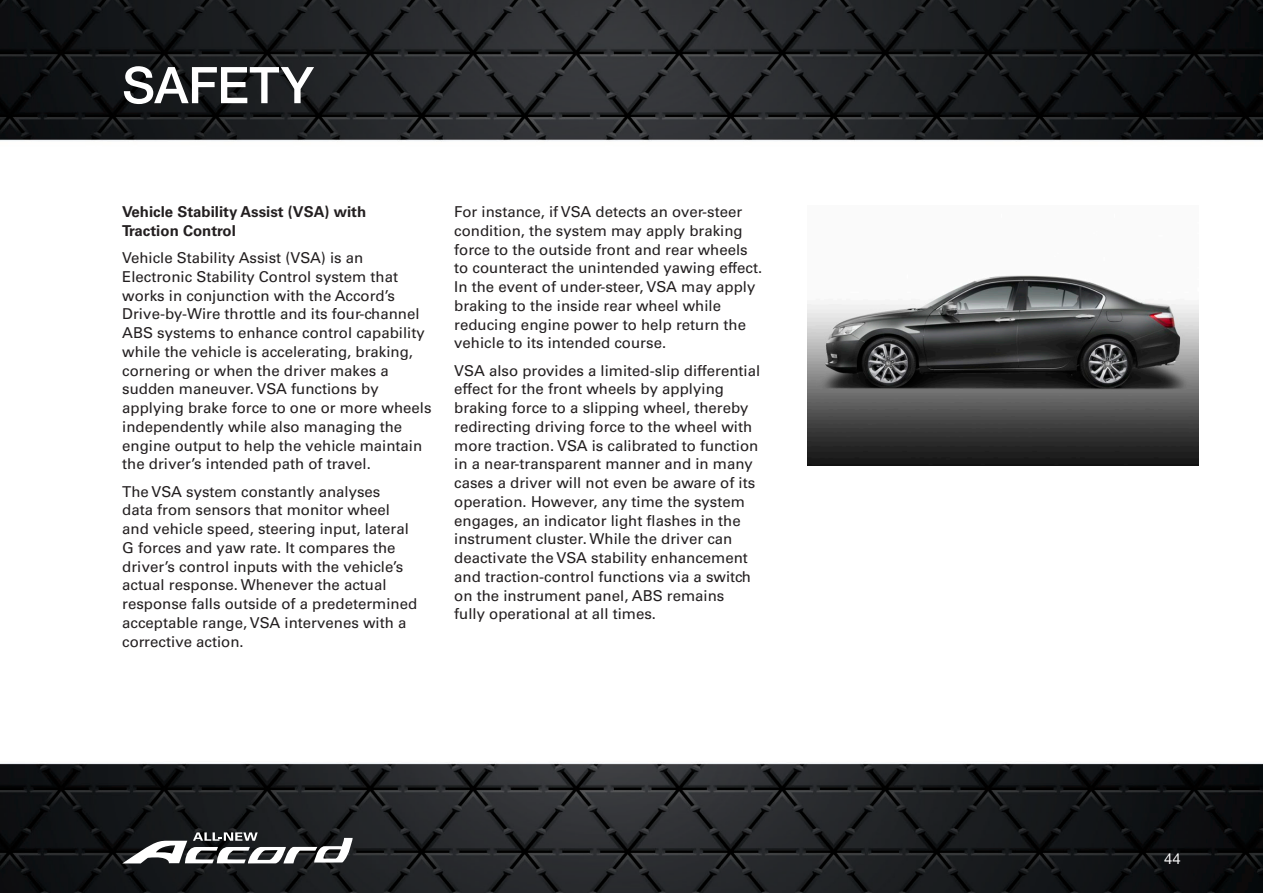
<style>
.page{position:relative;width:1263px;height:893px;background:#fff}
.page>*{position:absolute;margin:0;border:0;box-sizing:border-box;transform-origin:0 0}
.t1{font:500 50.55px "Helvetica Neue";letter-spacing:-.005em;color:#fff}
.t2{font:15px/18.8px "Univers";color:#231f20}
.t3{font:700 15px/18.8px "Univers";color:#231f20}
.t4{font:15px "Helvetica Neue";color:#fff}
</style>
<div class="page">
<img style="left:0;top:0;width:1263px;height:893px">
<svg style="left:122px;top:832px;width:231px;height:31px"></svg>
<img style="left:808px;top:206px;width:390px;height:260px">
<h1 class="t1" style="left:122px;top:55px;width:193px">SAFETY</h1>
<p class="t3" style="left:122px;top:203px;width:246px">Vehicle Stability Assist (VSA) with<br>Traction Control</p>
<p class="t2" style="left:122px;top:248px;width:311px">Vehicle Stability Assist (VSA) is an Electronic Stability Control system that works in conjunction with the Accord’s Drive-by-Wire throttle and its four-channel ABS systems to enhance control capability while the vehicle is accelerating, braking, cornering or when the driver makes a sudden maneuver. VSA functions by applying brake force to one or more wheels independently while also managing the engine output to help the vehicle maintain the driver’s intended path of travel.</p>
<p class="t2" style="left:122px;top:482px;width:297px">The VSA system constantly analyses<br>data from sensors that monitor wheel and vehicle speed, steering input, lateral G forces and yaw rate. It compares the driver’s control inputs with the vehicle’s actual response. Whenever the actual response falls outside of a predetermined acceptable range, VSA intervenes with a corrective action.</p>
<p class="t2" style="left:454px;top:202px;width:309px">For instance, if VSA detects an over-steer condition, the system may apply braking force to the outside front and rear wheels to counteract the unintended yawing effect.<br>In the event of under-steer, VSA may apply braking to the inside rear wheel while reducing engine power to help return the vehicle to its intended course.</p>
<p class="t2" style="left:454px;top:361px;width:307px">VSA also provides a limited-slip differential effect for the front wheels by applying braking force to a slipping wheel, thereby redirecting driving force to the wheel with more traction. VSA is calibrated to function in a near-transparent manner and in many cases a driver will not even be aware of its operation. However, any time the system engages, an indicator light flashes in the instrument cluster. While the driver can deactivate the VSA stability enhancement and traction-control functions via a switch on the instrument panel, ABS remains<br>fully operational at all times.</p>
<p class="t4" style="left:1164px;top:849px;width:18px">44</p>
</div>
